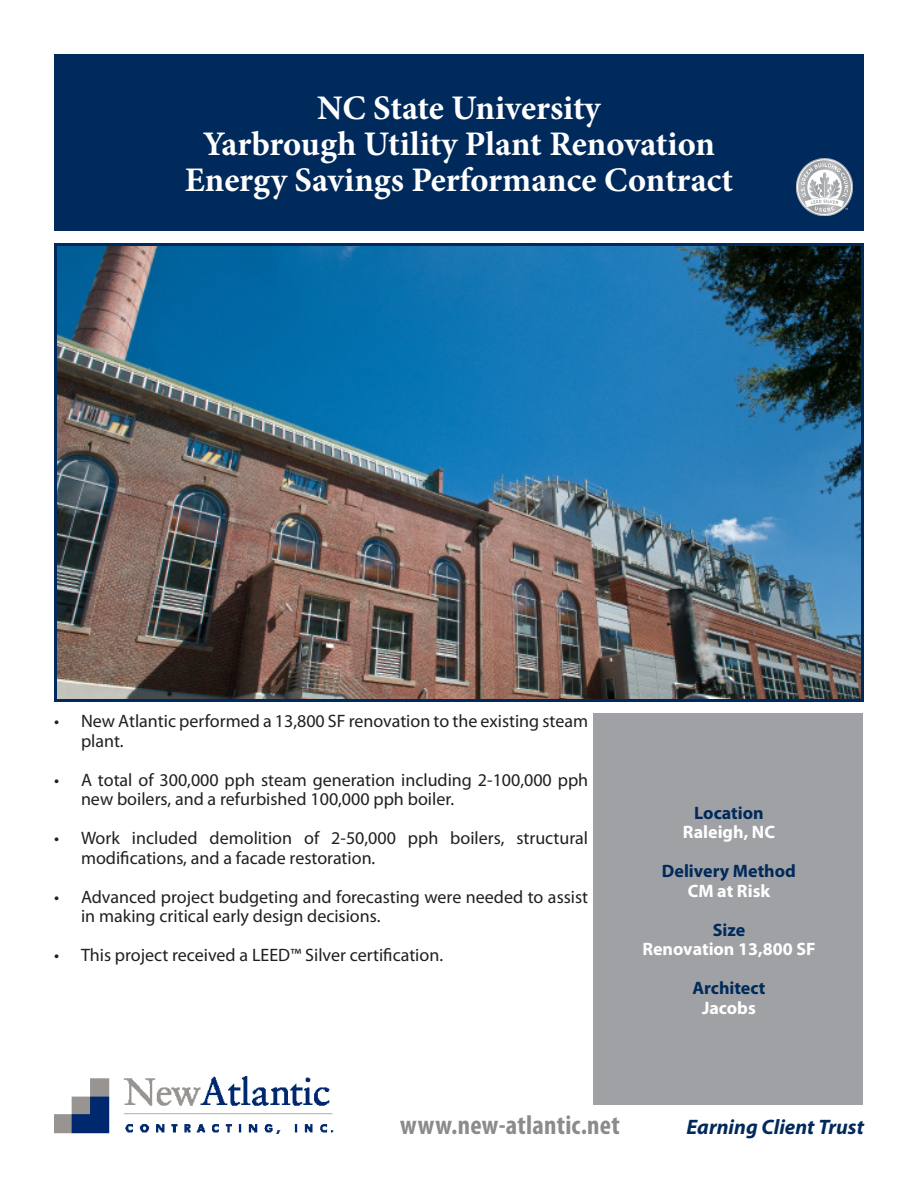
<style>
.page{position:relative;width:918px;height:1188px;background:#fff}
.page>*{position:absolute;margin:0;border:0;box-sizing:border-box;transform-origin:0 0}
.t1{font:700 34.5px "Minion Pro";letter-spacing:-.005em;color:#fff}
.t2{font:700 condensed 27px "Myriad Pro";letter-spacing:.01em;color:#8a8b8d}
.t3{font:italic 700 21px "Myriad Pro";color:#002a5b}
.t4{font:18px/19.5px "Myriad Pro";color:#231f20}
.t5{font:700 18px "Myriad Pro";color:#fff}
.t6{font:700 18px "Myriad Pro";color:#002a5b}
</style>
<div class="page">
<img style="left:54px;top:1076px;width:280px;height:58px">
<div style="left:54px;top:55px;width:810px;height:176px;background:#002a5b"></div>
<div style="left:593px;top:714px;width:270px;height:391px;background:#a0a1a5"></div>
<img style="left:58px;top:247px;width:802px;height:451px">
<div style="left:54px;top:243px;width:810px;height:459px;border:3px solid #002a5b"></div>
<img style="left:796px;top:158px;width:57px;height:58px">
<p class="t1" style="left:317px;top:83px;width:285px">NC State University</p>
<p class="t1" style="left:203px;top:119px;width:514px">Yarbrough Utility Plant Renovation</p>
<p class="t1" style="left:185px;top:155px;width:550px">Energy Savings Performance Contract</p>
<p class="t4" style="left:81px;top:711px;width:509px;text-indent:-27px">• New Atlantic performed a 13,800 SF renovation to the existing steam plant.</p>
<p class="t4" style="left:81px;top:770px;width:509px;text-indent:-27px">• A total of 300,000 pph steam generation including 2-100,000 pph new boilers, and a refurbished 100,000 pph boiler.</p>
<p class="t4" style="left:81px;top:828px;width:509px;text-indent:-27px">• Work included demolition of 2-50,000 pph boilers, structural modifications, and a facade restoration.</p>
<p class="t4" style="left:81px;top:887px;width:509px;text-indent:-27px">• Advanced project budgeting and forecasting were needed to assist in making critical early design decisions.</p>
<p class="t4" style="left:54px;top:945px;width:391px">• This project received a LEED™ Silver certification.</p>
<p class="t6" style="left:694px;top:801px;width:71px">Location</p>
<p class="t5" style="left:683px;top:820px;width:94px">Raleigh, NC</p>
<p class="t6" style="left:662px;top:859px;width:136px">Delivery Method</p>
<p class="t5" style="left:688px;top:879px;width:84px">CM at Risk</p>
<p class="t6" style="left:713px;top:918px;width:34px">Size</p>
<p class="t5" style="left:642px;top:937px;width:175px">Renovation 13,800 SF</p>
<p class="t6" style="left:692px;top:976px;width:75px">Architect</p>
<p class="t5" style="left:702px;top:996px;width:55px">Jacobs</p>
<h2 class="t2" style="left:400px;top:1108px;width:221px">www.new-atlantic.net</h2>
<p class="t3" style="left:687px;top:1113px;width:179px">Earning Client Trust</p>
</div>
